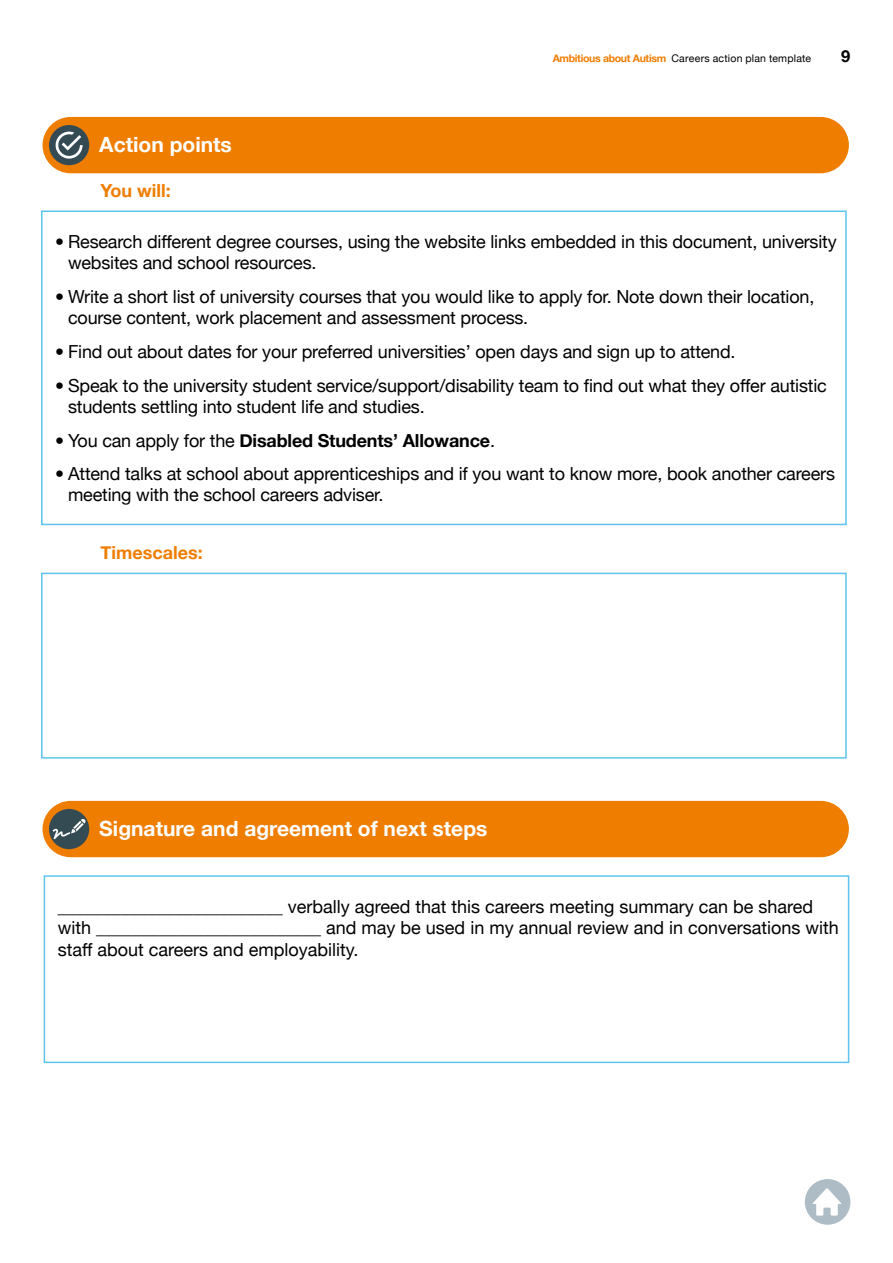
<style>
.page{position:relative;width:893px;height:1263px;background:#fff}
.page>*{position:absolute;margin:0;border:0;box-sizing:border-box;transform-origin:0 0}
.t1{font:700 21px "Helvetica Neue";color:#fff}
.t2{font:18px/21px "Helvetica Neue";letter-spacing:-.01em;color:#000}
.t3{font:700 18px "Helvetica Neue";letter-spacing:-.01em;color:#000}
.t4{font:700 18px "Helvetica Neue";color:#ef7d00}
.t5{font:700 16.5px "Helvetica Neue";color:#000}
.t6{font:10.5px "Helvetica Neue";letter-spacing:.02em;color:#000}
.s1{font-weight:700;color:#ef7d00}
.s2{font-weight:500}
.s3{font-weight:400}
</style>
<div class="page">
<div style="left:43px;top:801px;width:806px;height:56px;background:#ef7d00;border-radius:28px"></div>
<div style="left:49px;top:809px;width:40px;height:40px;background:#354b54;border-radius:50%"></div>
<svg style="left:53px;top:819px;width:33px;height:20px"></svg>
<div style="left:44px;top:875px;width:805px;height:188px;border:2px solid #5dc5ed"></div>
<div style="left:43px;top:117px;width:806px;height:56px;background:#ef7d00;border-radius:28px"></div>
<div style="left:49px;top:125px;width:40px;height:40px;background:#354b54;border-radius:50%"></div>
<svg style="left:54px;top:132px;width:29px;height:28px"></svg>
<div style="left:41px;top:210px;width:806px;height:315px;border:2px solid #5dc5ed"></div>
<div style="left:41px;top:573px;width:806px;height:185px;border:2px solid #5dc5ed"></div>
<div style="left:805px;top:1179px;width:45px;height:46px;background:#aebcc5;border-radius:50%"></div>
<svg style="left:812px;top:1188px;width:29px;height:27px"></svg>
<p class="t6" style="left:553px;top:51px;width:260px"><span class="s1">Ambitious about Autism</span> Careers action plan template</p>
<p class="t5" style="left:841px;top:43px;width:11px">9</p>
<p class="t1" style="left:99px;top:128px;width:134px">Action points</p>
<p class="t4" style="left:101px;top:176px;width:72px">You will:</p>
<p class="t2" style="left:68px;top:233px;width:770px;text-indent:-13px"><span class="s2">•</span> Research different degree courses, using the website links embedded in this document, university websites and school resources.</p>
<p class="t2" style="left:68px;top:287px;width:748px;text-indent:-13px"><span class="s2">•</span> Write a short list of university courses that you would like to apply for. Note down their location, course content, work placement and assessment process.</p>
<p class="t2" style="left:55px;top:342px;width:682px"><span class="s2">•</span> Find out about dates for your preferred universities’ open days and sign up to attend.</p>
<p class="t2" style="left:68px;top:376px;width:760px;text-indent:-13px"><span class="s2">•</span> Speak to the university student service/support/disability team to find out what they offer autistic students settling into student life and studies.</p>
<p class="t3" style="left:55px;top:426px;width:441px"><span class="s2">•</span> <span class="s3">You can apply for the</span> Disabled Students’ Allowance<span class="s3">.</span></p>
<p class="t2" style="left:68px;top:464px;width:768px;text-indent:-13px"><span class="s2">•</span> Attend talks at school about apprenticeships and if you want to know more, book another careers meeting with the school careers adviser.</p>
<p class="t4" style="left:101px;top:538px;width:104px">Timescales:</p>
<p class="t1" style="left:99px;top:812px;width:390px">Signature and agreement of next steps</p>
<p class="t2" style="left:58px;top:896px;width:782px;line-height:21.6px">_________________________ verbally agreed that this careers meeting summary can be shared with _________________________ and may be used in my annual review and in conversations with staff about careers and employability.</p>
</div>
